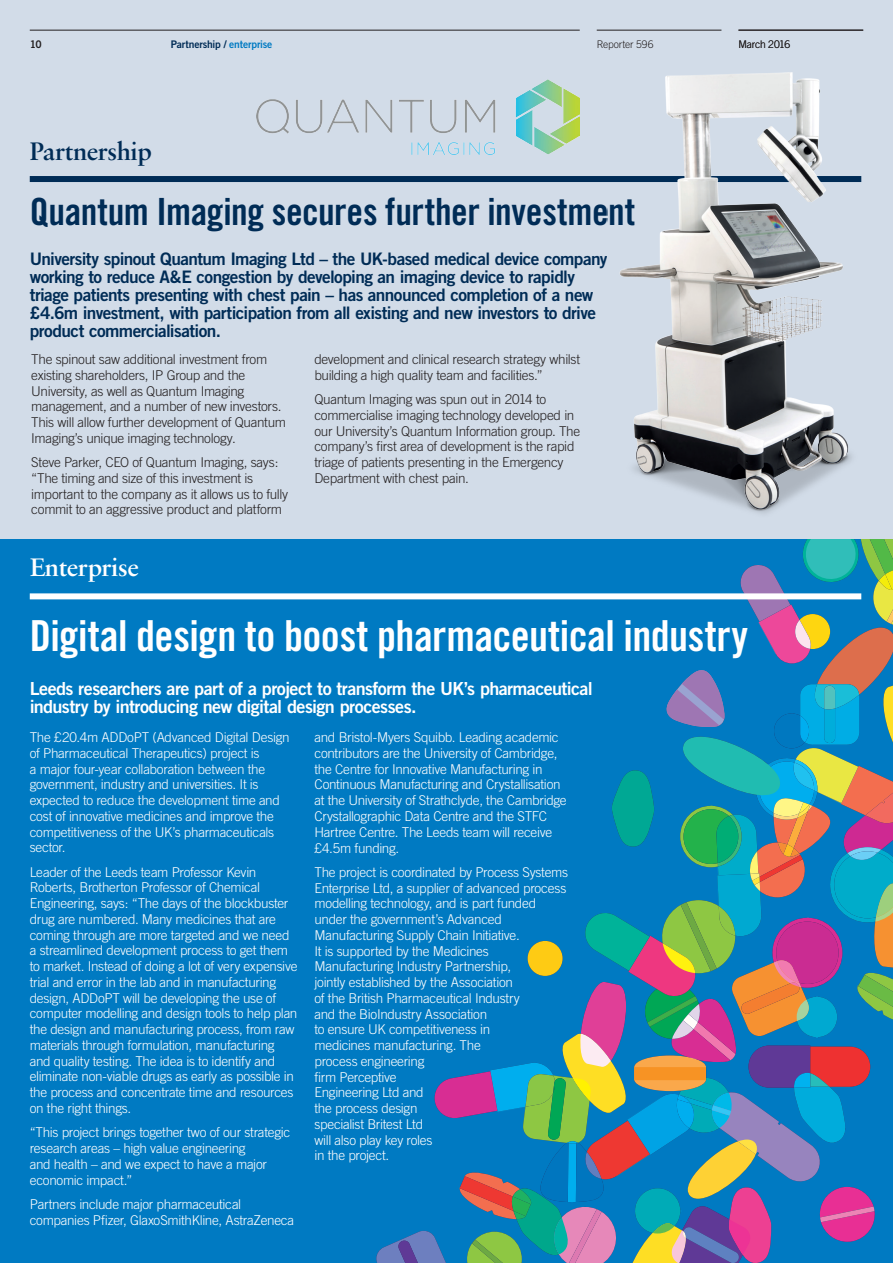
<style>
.page{position:relative;width:893px;height:1263px;background:#fff}
.page>*{position:absolute;margin:0;border:0;box-sizing:border-box;transform-origin:0 0}
.t1{font:42.75px "Trade Gothic Bold Cond Twenty";letter-spacing:-.01em;color:#fff}
.t2{font:37.5px "Trade Gothic Bold Cond Twenty";letter-spacing:-.01em;color:#002c56}
.t3{font:27px "Sabon Semi Bold PL";letter-spacing:-.02em;color:#002c56}
.t4{font:27px "Sabon Semi Bold PL";letter-spacing:-.02em;color:#fff}
.t5{font:18px/18px "Trade Gothic Bold Two";letter-spacing:-.03em;color:#fff}
.t6{font:17.25px/18px "Trade Gothic Bold Two";letter-spacing:-.035em;color:#002c56}
.t7{font:300 13.5px/15.8px "Trade Gothic";letter-spacing:-.02em;color:#fff}
.t8{font:300 13.5px/15.8px "Trade Gothic";letter-spacing:-.025em;color:#231f20}
.t9{font:10.5px "Trade Gothic Bold Two";letter-spacing:-.015em;color:#002c56}
.t10{font:300 10.5px "Trade Gothic";letter-spacing:-.015em;color:#231f20}
.t11{font:10.5px "Trade Gothic Bold Two";color:#231f20}
.s1{color:#007ac2}
</style>
<div class="page">
<div style="left:0;top:539px;width:893px;height:724px;background:#007ac2"></div>
<svg style="left:375px;top:538px;width:518px;height:725px"></svg>
<hr style="left:892px;top:750px;width:1px;height:513px;background:#e9e2ef">
<div style="left:0;top:0;width:893px;height:538px;background:#d2dce8"></div>
<hr style="left:30px;top:30px;width:550px;height:1px;background:#231f20">
<hr style="left:597px;top:30px;width:124px;height:1px;background:#231f20">
<hr style="left:738px;top:30px;width:125px;height:1px;background:#231f20">
<div style="left:30px;top:176px;width:831px;height:6px;background:#002c56"></div>
<div style="left:30px;top:593px;width:831px;height:6px;background:#fff"></div>
<img style="left:256px;top:80px;width:323px;height:74px">
<img style="left:608px;top:72px;width:252px;height:476px">
<p class="t11" style="left:30px;top:37px;width:13px">10</p>
<p class="t9" style="left:171px;top:37px;width:103px">Partnership / <span class="s1">enterprise</span></p>
<p class="t10" style="left:597px;top:38px;width:58px">Reporter 596</p>
<p class="t10" style="left:738px;top:38px;width:53px">March 2016</p>
<h3 class="t3" style="left:30px;top:135px;width:123px">Partnership</h3>
<h2 class="t2" style="left:30px;top:188px;width:607px">Quantum Imaging secures further investment</h2>
<p class="t6" style="left:30px;top:249px;width:579px">University spinout Quantum Imaging Ltd – the UK-based medical device company working to reduce A&amp;E congestion by developing an imaging device to rapidly triage patients presenting with chest pain – has announced completion of a new £4.6m investment, with participation from all existing and new investors to drive product commercialisation.</p>
<p class="t8" style="left:31px;top:351px;width:256px">The spinout saw additional investment from existing shareholders, IP Group and the University, as well as Quantum Imaging management, and a number of new investors.<br>This will allow further development of Quantum Imaging’s unique imaging technology.</p>
<p class="t8" style="left:31px;top:454px;width:258px">Steve Parker, CEO of Quantum Imaging, says: “The timing and size of this investment is important to the company as it allows us to fully commit to an aggressive product and platform</p>
<p class="t8" style="left:314px;top:351px;width:267px">development and clinical research strategy whilst building a high quality team and facilities.”</p>
<p class="t8" style="left:314px;top:391px;width:267px">Quantum Imaging was spun out in 2014 to commercialise imaging technology developed in our University’s Quantum Information group. The company’s first area of development is the rapid triage of patients presenting in the Emergency Department with chest pain.</p>
<h3 class="t4" style="left:30px;top:551px;width:111px">Enterprise</h3>
<h1 class="t1" style="left:30px;top:610px;width:720px">Digital design to boost pharmaceutical industry</h1>
<h3 class="t5" style="left:30px;top:679px;width:565px">Leeds researchers are part of a project to transform the UK’s pharmaceutical industry by introducing new digital design processes.</h3>
<p class="t7" style="left:30px;top:729px;width:261px">The £20.4m ADDoPT (Advanced Digital Design of Pharmaceutical Therapeutics) project is<br>a major four-year collaboration between the government, industry and universities. It is expected to reduce the development time and cost of innovative medicines and improve the competitiveness of the UK’s pharmaceuticals sector.</p>
<p class="t7" style="left:30px;top:864px;width:269px">Leader of the Leeds team Professor Kevin Roberts, Brotherton Professor of Chemical Engineering, says: “The days of the blockbuster drug are numbered. Many medicines that are coming through are more targeted and we need a streamlined development process to get them to market. Instead of doing a lot of very expensive trial and error in the lab and in manufacturing design, ADDoPT will be developing the use of computer modelling and design tools to help plan the design and manufacturing process, from raw materials through formulation, manufacturing and quality testing. The idea is to identify and eliminate non-viable drugs as early as possible in the process and concentrate time and resources on the right things.</p>
<p class="t7" style="left:30px;top:1124px;width:262px">“This project brings together two of our strategic research areas – high value engineering<br>and health – and we expect to have a major economic impact.”</p>
<p class="t7" style="left:30px;top:1196px;width:266px">Partners include major pharmaceutical companies Pfizer, GlaxoSmithKline, AstraZeneca</p>
<p class="t7" style="left:314px;top:729px;width:254px">and Bristol-Myers Squibb. Leading academic contributors are the University of Cambridge, the Centre for Innovative Manufacturing in Continuous Manufacturing and Crystallisation at the University of Strathclyde, the Cambridge Crystallographic Data Centre and the STFC Hartree Centre. The Leeds team will receive £4.5m funding.</p>
<p class="t7" style="left:314px;top:864px;width:255px">The project is coordinated by Process Systems<br>Enterprise Ltd, a supplier of advanced process modelling technology, and is part funded under the government’s Advanced<br>Manufacturing Supply Chain Initiative.<br>It is supported by the Medicines<br>Manufacturing Industry Partnership,<br>jointly established by the Association<br>of the British Pharmaceutical Industry<br>and the BioIndustry Association<br>to ensure UK competitiveness in<br>medicines manufacturing. The<br>process engineering<br>firm Perceptive<br>Engineering Ltd and<br>the process design<br>specialist Britest Ltd<br>will also play key roles<br>in the project.</p>
</div>
